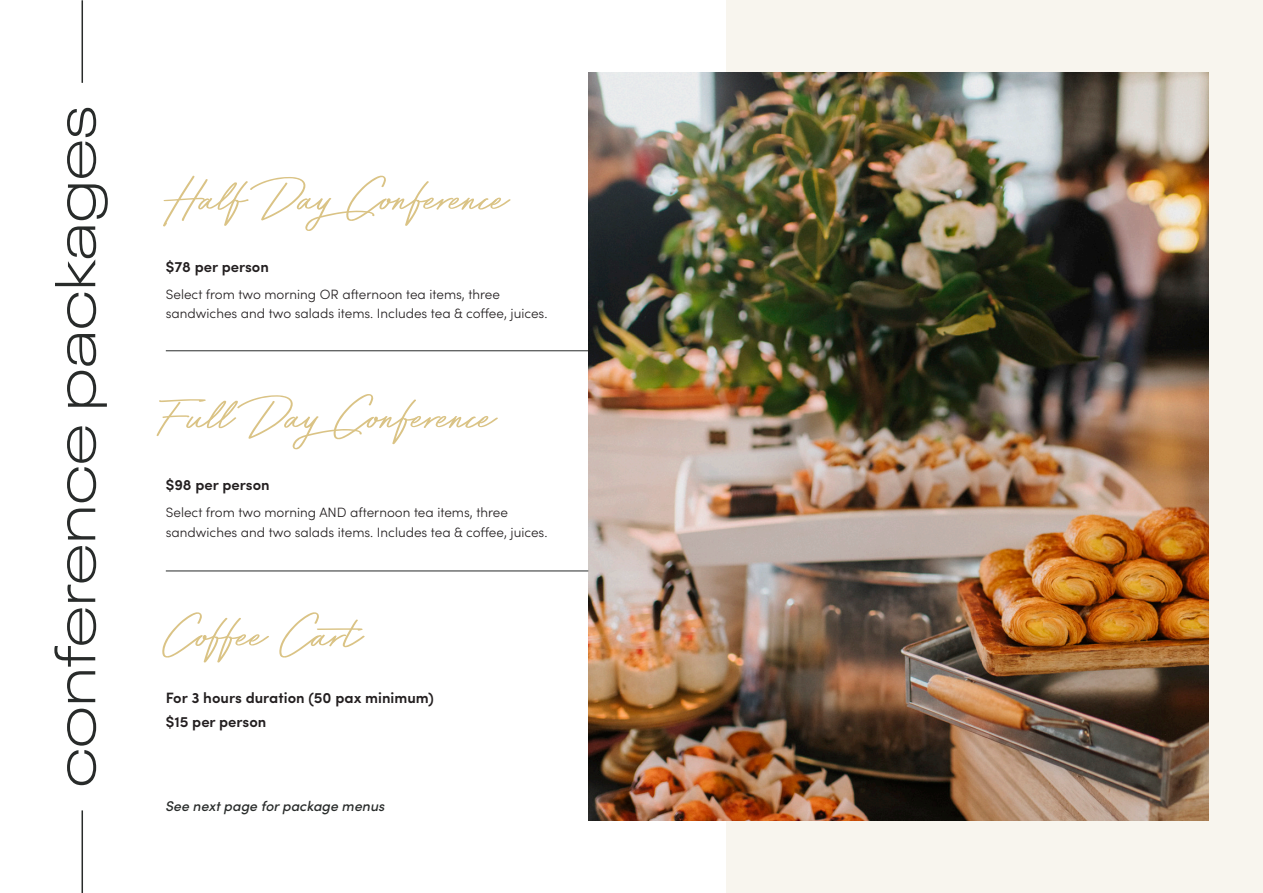
<style>
.page{position:relative;width:1263px;height:893px;background:#fff}
.page>*{position:absolute;margin:0;border:0;box-sizing:border-box;transform-origin:0 0}
.t1{font:60px "Bayshore";color:#dac385}
.t2{font:300 expanded 57px "Neue Plak";color:#282b2a}
.t3{font:600 15px/24px "Sofia Pro";color:#231f20}
.t4{font:italic 500 14.1px "Sofia Pro";color:#282b2a}
.t5{font:300 13.5px/19.5px "Sofia Pro";color:#231f20}
</style>
<div class="page">
<hr style="left:82px;top:0;width:1px;height:83px;background:#282b2a">
<hr style="left:82px;top:810px;width:1px;height:83px;background:#282b2a">
<div style="left:726px;top:0;width:537px;height:893px;background:#f8f5ee"></div>
<img style="left:588px;top:73px;width:621px;height:747px">
<hr style="left:166px;top:350px;width:422px;height:1px;background:#282b2a">
<hr style="left:166px;top:571px;width:422px;height:1px;background:#282b2a">
<h2 class="t2" style="left:30px;top:787px;width:683px;rotate:-90deg">conference packages</h2>
<h1 class="t1" style="left:166px;top:153px;width:344px">Half DayConference</h1>
<p class="t3" style="left:166px;top:253px;width:105px">$78 per person</p>
<p class="t5" style="left:166px;top:283px;width:383px">Select from two morning OR afternoon tea items, three sandwiches and two salads items. Includes tea &amp; coffee, juices.</p>
<h1 class="t1" style="left:166px;top:371px;width:331px">Full DayConference</h1>
<p class="t3" style="left:166px;top:472px;width:105px">$98 per person</p>
<p class="t5" style="left:166px;top:502px;width:383px">Select from two morning AND afternoon tea items, three sandwiches and two salads items. Includes tea &amp; coffee, juices.</p>
<h1 class="t1" style="left:166px;top:590px;width:229px">Coffee Cart</h1>
<p class="t3" style="left:166px;top:684px;width:270px">For 3 hours duration (50 pax minimum) $15 per person</p>
<p class="t4" style="left:166px;top:796px;width:221px">See next page for package menus</p>
</div>
